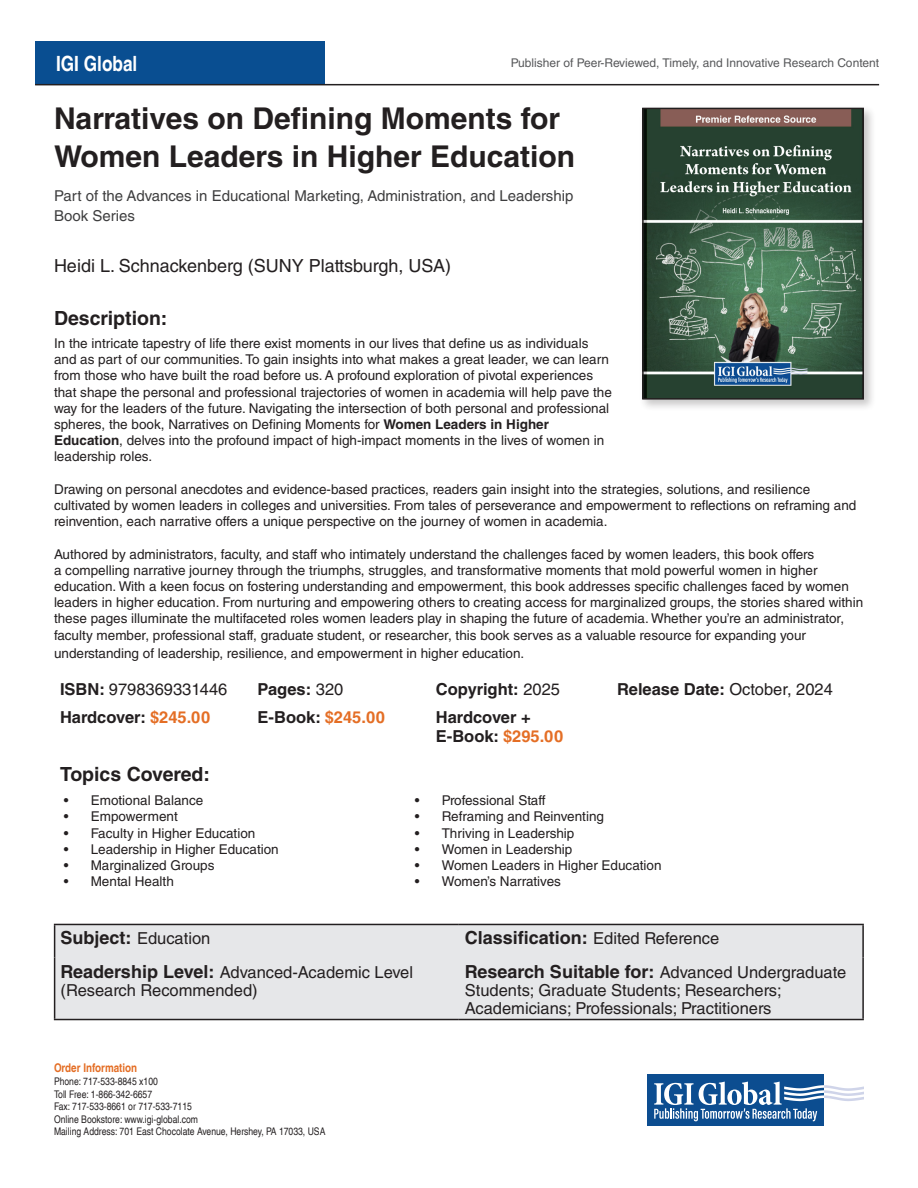
<style>
.page{position:relative;width:918px;height:1188px;background:#fff}
.page>*{position:absolute;margin:0;border:0;box-sizing:border-box;transform-origin:0 0}
.t1{font:700 30px/37.5px "Helvetica LT Std";color:#231f20}
.t2{font:700 condensed 21px "Helvetica LT";color:#fff}
.Description_2{font:700 19.5px "Helvetica LT Std";color:#231f20}
.Description_1{font:700 19.5px "Helvetica LT Std";color:#231f20}
.ISBN{font:18px "Helvetica LT Std";color:#231f20}
.Description_2-2{font:700 18px "Helvetica LT Std";color:#231f20}
.Description_2-3{font:16.5px/18px "Helvetica LT Std";color:#231f20}
.Description_2-4{font:700 16.5px/19.8px "Helvetica LT Std";color:#231f20}
.Description_1-2{font:700 16.5px "Helvetica LT Std";color:#231f20}
.ISBN-2{font:15px/19.5px "Helvetica LT Std";color:#3e3e3f}
.Description_2-5{font:13.5px/16.2px "Helvetica LT Std";color:#231f20}
.t3{font:12px "Helvetica LT Std";color:#57585a}
.t4{font:700 condensed 12px "Helvetica LT";color:#e46e25}
.t5{font:condensed 10.5px/12.6px "Helvetica LT";color:#231f20}
.s1{font-weight:700}
.s2{font-weight:400}
.s3{color:#e46e25}
.s4{font-weight:700;font-size:18px}
.s5{font-weight:400;font-size:16.5px}
</style>
<div class="page">
<div style="left:35px;top:41px;width:290px;height:44px;background:#094e91"></div>
<svg style="left:647px;top:1125px;width:177px;height:1px"></svg>
<div style="left:647px;top:1074px;width:177px;height:51px;background:#0c4d90"></div>
<svg style="left:654px;top:1082px;width:210px;height:39px"></svg>
<hr style="left:35px;top:84px;width:844px;height:1px;background:#231f20">
<div style="left:639px;top:105px;width:237px;height:307px;background:#231f20;opacity:.25"></div>
<img style="left:645px;top:111px;width:216px;height:286px">
<div style="left:642px;top:108px;width:222px;height:292px;border:2px solid #231f20"></div>
<div style="left:55px;top:925px;width:807px;height:94px;background:#e6e7e9"></div>
<hr style="left:54px;top:924px;width:405px;height:1px;background:#231f20">
<hr style="left:54px;top:925px;width:1px;height:33px;background:#231f20">
<hr style="left:459px;top:924px;width:405px;height:1px;background:#231f20">
<hr style="left:862px;top:925px;width:2px;height:33px;background:#231f20">
<hr style="left:54px;top:958px;width:1px;height:61px;background:#231f20">
<hr style="left:862px;top:958px;width:2px;height:61px;background:#231f20">
<hr style="left:54px;top:1019px;width:405px;height:1px;background:#231f20">
<hr style="left:459px;top:1019px;width:405px;height:1px;background:#231f20">
<p class="t2" style="left:56px;top:50px;width:83px">IGI Global</p>
<p class="t3" style="left:511px;top:56px;width:370px">Publisher of Peer-Reviewed, Timely, and Innovative Research Content</p>
<p class="t1" style="left:54px;top:99px;width:523px">Narratives on Defining Moments for<br>Women Leaders in Higher Education</p>
<p class="ISBN-2" style="left:54px;top:186px;width:521px">Part of the Advances in Educational Marketing, Administration, and Leadership<br>Book Series</p>
<p class="ISBN" style="left:54px;top:255px;width:399px">Heidi L. Schnackenberg (SUNY Plattsburgh, USA)</p>
<p class="Description_1" style="left:54px;top:306px;width:115px">Description:</p>
<p class="Description_2-5" style="left:54px;top:335px;width:559px">In the intricate tapestry of life there exist moments in our lives that define us as individuals and as part of our communities. To gain insights into what makes a great leader, we can learn from those who have built the road before us. A profound exploration of pivotal experiences that shape the personal and professional trajectories of women in academia will help pave the way for the leaders of the future. Navigating the intersection of both personal and professional spheres, the book, Narratives on Defining Moments for <span class="s1">Women Leaders in Higher Education</span>, delves into the profound impact of high-impact moments in the lives of women in leadership roles.</p>
<p class="Description_2-5" style="left:54px;top:481px;width:804px">Drawing on personal anecdotes and evidence-based practices, readers gain insight into the strategies, solutions, and resilience cultivated by women leaders in colleges and universities. From tales of perseverance and empowerment to reflections on reframing and reinvention, each narrative offers a unique perspective on the journey of women in academia.</p>
<p class="Description_2-5" style="left:54px;top:546px;width:811px">Authored by administrators, faculty, and staff who intimately understand the challenges faced by women leaders, this book offers<br>a compelling narrative journey through the triumphs, struggles, and transformative moments that mold powerful women in higher education. With a keen focus on fostering understanding and empowerment, this book addresses specific challenges faced by women leaders in higher education. From nurturing and empowering others to creating access for marginalized groups, the stories shared within these pages illuminate the multifaceted roles women leaders play in shaping the future of academia. Whether you’re an administrator, faculty member, professional staff, graduate student, or researcher, this book serves as a valuable resource for expanding your</p>
<p class="Description_2-5" style="left:54px;top:645px;width:472px">understanding of leadership, resilience, and empowerment in higher education.</p>
<p class="Description_2-3" style="left:60px;top:680px;width:169px"><span class="s1">ISBN:</span> 9798369331446</p>
<p class="Description_1-2" style="left:258px;top:679px;width:87px">Pages: <span class="s2">320</span></p>
<p class="Description_1-2" style="left:436px;top:679px;width:126px">Copyright: <span class="s2">2025</span></p>
<p class="Description_1-2" style="left:617px;top:679px;width:217px">Release Date: <span class="s2">October, 2024</span></p>
<p class="Description_2-4" style="left:60px;top:707px;width:152px">Hardcover: <span class="s3">$245.00</span></p>
<p class="Description_2-4" style="left:258px;top:707px;width:129px">E-Book: <span class="s3">$245.00</span></p>
<p class="Description_2-4" style="left:436px;top:707px;width:129px">Hardcover +<br>E-Book: <span class="s3">$295.00</span></p>
<p class="Description_2" style="left:60px;top:762px;width:152px">Topics Covered:</p>
<p class="Description_2-5" style="left:64px;top:792px;width:141px">• Emotional Balance</p>
<p class="Description_2-5" style="left:64px;top:809px;width:116px">• Empowerment</p>
<p class="Description_2-5" style="left:64px;top:825px;width:193px">• Faculty in Higher Education</p>
<p class="Description_2-5" style="left:64px;top:841px;width:217px">• Leadership in Higher Education</p>
<p class="Description_2-5" style="left:64px;top:857px;width:152px">• Marginalized Groups</p>
<p class="Description_2-5" style="left:64px;top:873px;width:112px">• Mental Health</p>
<p class="Description_2-5" style="left:415px;top:792px;width:132px">• Professional Staff</p>
<p class="Description_2-5" style="left:415px;top:809px;width:191px">• Reframing and Reinventing</p>
<p class="Description_2-5" style="left:415px;top:825px;width:161px">• Thriving in Leadership</p>
<p class="Description_2-5" style="left:415px;top:841px;width:159px">• Women in Leadership</p>
<p class="Description_2-5" style="left:415px;top:857px;width:248px">• Women Leaders in Higher Education</p>
<p class="Description_2-5" style="left:415px;top:873px;width:148px">• Women’s Narratives</p>
<p class="Description_2-3" style="left:61px;top:930px;width:151px"><span class="s4">Subject:</span> Education</p>
<p class="Description_2-2" style="left:465px;top:927px;width:256px">Classification: <span class="s5">Edited Reference</span></p>
<p class="Description_2-3" style="left:61px;top:963px;width:354px"><span class="s4">Readership Level:</span> Advanced-Academic Level (Research Recommended)</p>
<p class="Description_2-3" style="left:465px;top:963px;width:383px"><span class="s4">Research Suitable for:</span> Advanced Undergraduate<br>Students; Graduate Students; Researchers;<br>Academicians; Professionals; Practitioners</p>
<p class="t4" style="left:54px;top:1061px;width:85px">Order Information</p>
<p class="t5" style="left:54px;top:1075px;width:273px">Phone: 717-533-8845 x100<br>Toll Free: 1-866-342-6657<br>Fax: 717-533-8661 or 717-533-7115<br>Online Bookstore: www.igi-global.com<br>Mailing Address: 701 East Chocolate Avenue, Hershey, PA 17033, USA</p>
</div>
